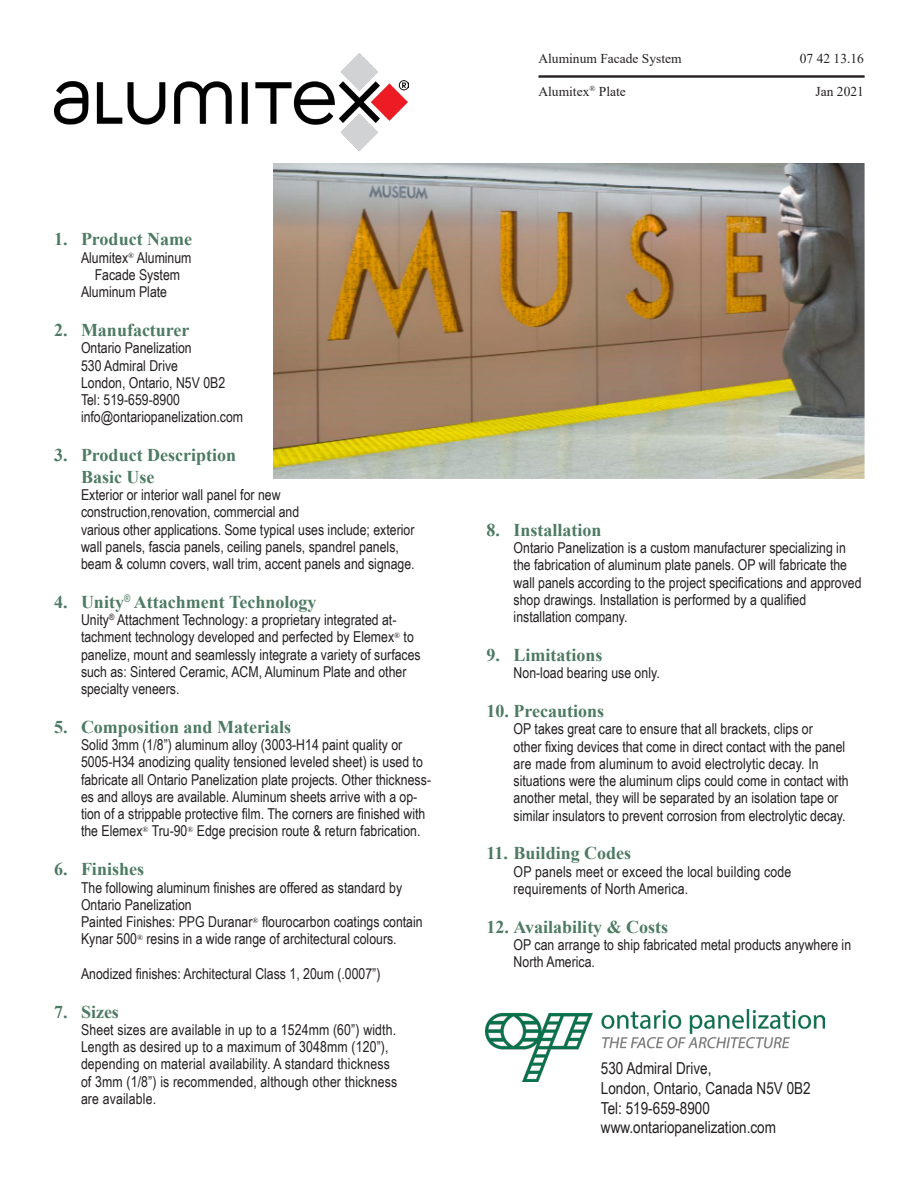
<style>
.page{position:relative;width:918px;height:1188px;background:#fff}
.page>*{position:absolute;margin:0;border:0;box-sizing:border-box;transform-origin:0 0}
.t1{font:700 18px "Times New Roman";color:#4d7a63}
.t2{font:16.5px "Arial Narrow";color:#231f20}
.t3{font:15px/17.2px "Arial Narrow";color:#231f20}
.t4{font:13.5px "Times New Roman";color:#231f20}
</style>
<div class="page">
<hr style="left:538px;top:75px;width:327px;height:3px;background:#231f20">
<img style="left:55px;top:54px;width:353px;height:96px">
<img style="left:485px;top:1009px;width:340px;height:72px">
<img style="left:274px;top:163px;width:591px;height:315px">
<p class="t1" style="left:54px;top:226px;width:140px">1. Product Name</p>
<p class="t3" style="left:81px;top:248px;width:112px;text-align:center">Alumitex<sup>®</sup> Aluminum<br>Facade System</p>
<p class="t3" style="left:81px;top:283px;width:88px">Aluminum Plate</p>
<p class="t1" style="left:54px;top:317px;width:137px">2. Manufacturer</p>
<p class="t3" style="left:81px;top:339px;width:112px">Ontario Panelization</p>
<p class="t3" style="left:81px;top:356px;width:99px">530 Admiral Drive</p>
<p class="t3" style="left:81px;top:373px;width:146px">London, Ontario, N5V 0B2</p>
<p class="t3" style="left:81px;top:391px;width:101px">Tel: 519-659-8900</p>
<p class="t3" style="left:81px;top:408px;width:164px">info@ontariopanelization.com</p>
<p class="t1" style="left:54px;top:442px;width:184px">3. Product Description</p>
<p class="t1" style="left:81px;top:464px;width:75px">Basic Use</p>
<p class="t3" style="left:81px;top:486px;width:335px">Exterior or interior wall panel for new<br>construction,renovation, commercial and<br>various other applications. Some typical uses include; exterior wall panels, fascia panels, ceiling panels, spandrel panels, beam &amp; column covers, wall trim, accent panels and signage.</p>
<p class="t1" style="left:54px;top:589px;width:264px">4. Unity<sup>®</sup> Attachment Technology</p>
<p class="t3" style="left:81px;top:611px;width:341px">Unity<sup>®</sup> Attachment Technology: a proprietary integrated at&shy;tachment technology developed and perfected by Elemex<sup>®</sup> to panelize, mount and seamlessly integrate a variety of surfaces such as: Sintered Ceramic, ACM, Aluminum Plate and other specialty veneers.</p>
<p class="t1" style="left:54px;top:714px;width:239px">5. Composition and Materials</p>
<p class="t3" style="left:81px;top:736px;width:352px">Solid 3mm (1/8”) aluminum alloy (3003-H14 paint quality or 5005-H34 anodizing quality tensioned leveled sheet) is used to fabricate all Ontario Panelization plate projects. Other thickness&shy;es and alloys are available. Aluminum sheets arrive with a op&shy;tion of a strippable protective film. The corners are finished with the Elemex<sup>®</sup> Tru-90<sup>®</sup> Edge precision route &amp; return fabrication.</p>
<p class="t1" style="left:54px;top:856px;width:92px">6. Finishes</p>
<p class="t3" style="left:81px;top:878px;width:323px">The following aluminum finishes are offered as standard by<br>Ontario Panelization</p>
<p class="t3" style="left:81px;top:913px;width:343px">Painted Finishes: PPG Duranar<sup>®</sup> flourocarbon coatings contain<br>Kynar 500<sup>®</sup> resins in a wide range of architectural colours.</p>
<p class="t3" style="left:81px;top:964px;width:301px">Anodized finishes: Architectural Class 1, 20um (.0007”)</p>
<p class="t1" style="left:54px;top:999px;width:66px">7. Sizes</p>
<p class="t3" style="left:81px;top:1020px;width:318px">Sheet sizes are available in up to a 1524mm (60”) width.<br>Length as desired up to a maximum of 3048mm (120”), depending on material availability. A standard thickness of 3mm (1/8”) is recommended, although other thickness are available.</p>
<p class="t4" style="left:538px;top:49px;width:145px">Aluminum Facade System</p>
<p class="t4" style="left:800px;top:49px;width:66px">07 42 13.16</p>
<p class="t4" style="left:538px;top:82px;width:89px">Alumitex<sup>®</sup> Plate</p>
<p class="t4" style="left:816px;top:82px;width:50px">Jan 2021</p>
<p class="t1" style="left:487px;top:517px;width:117px">8. Installation</p>
<p class="t3" style="left:514px;top:539px;width:350px">Ontario Panelization is a custom manufacturer specializing in the fabrication of aluminum plate panels. OP will fabricate the wall panels according to the project specifications and approved shop drawings. Installation is performed by a qualified installation company.</p>
<p class="t1" style="left:487px;top:642px;width:118px">9. Limitations</p>
<p class="t3" style="left:514px;top:664px;width:148px">Non-load bearing use only.</p>
<p class="t1" style="left:487px;top:698px;width:119px">10. Precautions</p>
<p class="t3" style="left:514px;top:720px;width:336px">OP takes great care to ensure that all brackets, clips or<br>other fixing devices that come in direct contact with the panel are made from aluminum to avoid electrolytic decay. In situations were the aluminum clips could come in contact with another metal, they will be separated by an isolation tape or similar insulators to prevent corrosion from electrolytic decay.</p>
<p class="t1" style="left:487px;top:840px;width:146px">11. Building Codes</p>
<p class="t3" style="left:514px;top:862px;width:279px">OP panels meet or exceed the local building code requirements of North America.</p>
<p class="t1" style="left:487px;top:914px;width:183px">12. Availability &amp; Costs</p>
<p class="t3" style="left:514px;top:935px;width:339px">OP can arrange to ship fabricated metal products anywhere in<br>North America.</p>
<p class="t2" style="left:601px;top:1056px;width:112px">530 Admiral Drive,</p>
<p class="t2" style="left:601px;top:1076px;width:211px">London, Ontario, Canada N5V 0B2</p>
<p class="t2" style="left:601px;top:1096px;width:111px">Tel: 519-659-8900</p>
<p class="t2" style="left:601px;top:1115px;width:177px">www.ontariopanelization.com</p>
</div>
